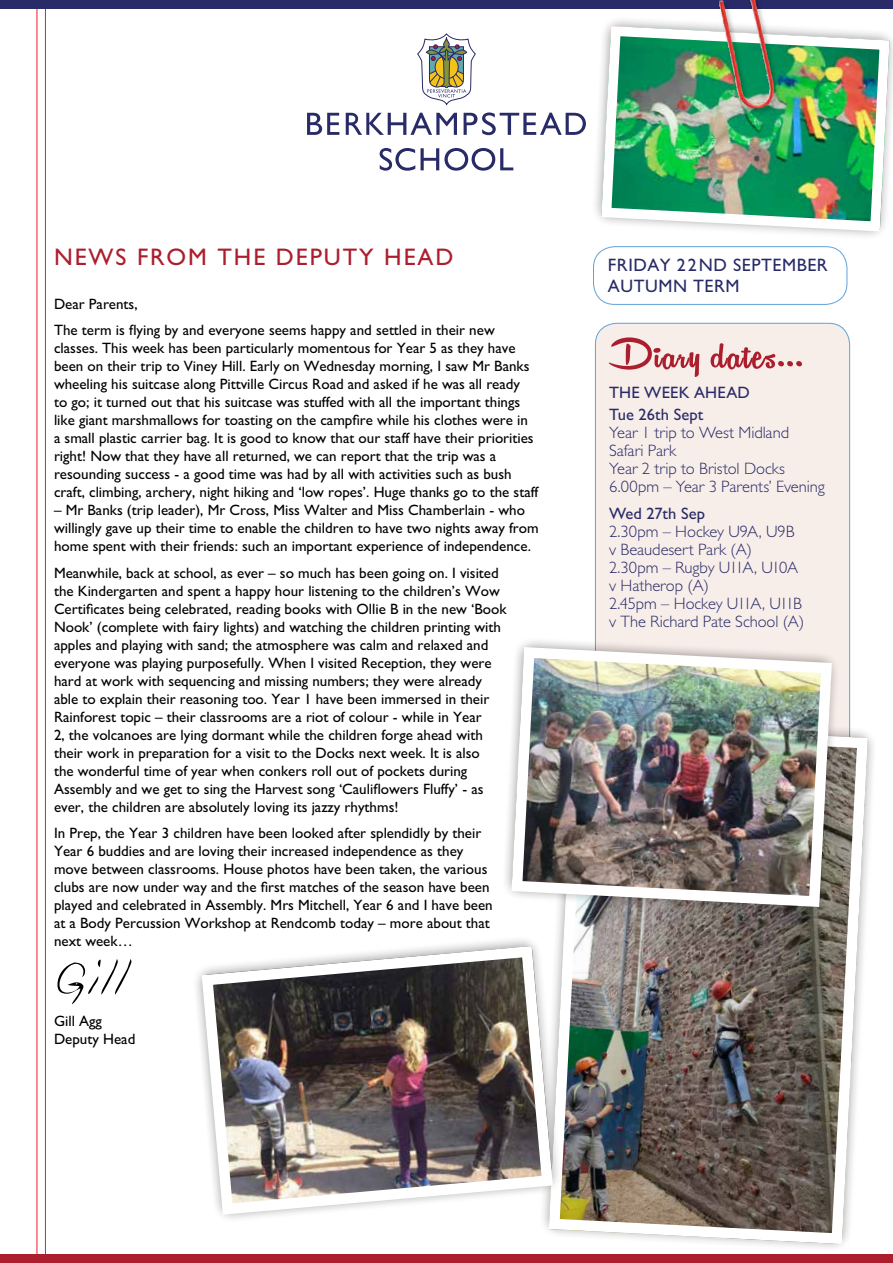
<style>
.page{position:relative;width:893px;height:1263px;background:#fff}
.page>*{position:absolute;margin:0;border:0;box-sizing:border-box;transform-origin:0 0}
.t1{font:52.05px "Annies Hand";color:#000}
.t2{font:51px "Remachine Script Personal Use Only";letter-spacing:.03em;color:#ac1e2d}
.t3{font:24px "M Gill Sans";letter-spacing:.08em;color:#ac1e2d}
.t4{font:18px/21.6px "M Gill Sans";letter-spacing:.11em;color:#282b67}
.t5{font:18px "M Gill Sans";letter-spacing:.07em;color:#282b67}
.t6{font:300 16.5px/18px "Gill Sans";letter-spacing:-.005em;color:#282b67}
.t7{font:16.5px/22.2px "M Gill Sans";letter-spacing:.005em;color:#282b67;text-align:right}
.t8{font:15px/18px "M Gill Sans";color:#000}
</style>
<div class="page">
<div style="left:595px;top:323px;width:255px;height:455px;background:#f7ede9;border-radius:21px"></div>
<hr style="left:37px;top:0;width:1px;height:1263px;background:#ed1d24">
<hr style="left:45px;top:0;width:1px;height:1263px;background:#ed1d24">
<div style="left:0;top:0;width:893px;height:9px;background:#282b67"></div>
<div style="left:0;top:1254px;width:893px;height:9px;background:#ac1e2d"></div>
<svg style="left:380px;top:148px;width:35px;height:23px"></svg>
<svg style="left:421px;top:148px;width:18px;height:22px"></svg>
<svg style="left:444px;top:148px;width:24px;height:23px"></svg>
<div style="left:448px;top:151px;width:17px;height:17px;background:#fff;border-radius:50%"></div>
<svg style="left:472px;top:148px;width:23px;height:23px"></svg>
<div style="left:475px;top:151px;width:17px;height:17px;background:#fff;border-radius:50%"></div>
<svg style="left:500px;top:148px;width:13px;height:22px"></svg>
<svg style="left:307px;top:113px;width:32px;height:22px"></svg>
<svg style="left:346px;top:113px;width:111px;height:22px"></svg>
<svg style="left:464px;top:112px;width:122px;height:23px"></svg>
<svg style="left:417px;top:34px;width:59px;height:72px"></svg>
<div style="left:593px;top:246px;width:254px;height:59px;border:1px solid #61a2d7;border-radius:21px"></div>
<img style="left:546px;top:717px;width:327px;height:531px">
<svg style="left:516px;top:933px;width:49px;height:293px"></svg>
<img style="left:196px;top:940px;width:363px;height:280px">
<svg style="left:505px;top:635px;width:338px;height:283px"></svg>
<img style="left:506px;top:641px;width:331px;height:271px">
<img style="left:596px;top:21px;width:297px;height:215px">
<div style="left:718px;top:0;width:64px;height:116px;background:#000;opacity:.25"></div>
<img style="left:719px;top:0;width:52px;height:109px">
<h3 class="t3" style="left:54px;top:243px;width:238px">NEWS FROM THE dep</h3>
<h3 class="t3" style="left:324px;top:243px;width:78px">uty head</h3>
<p class="t5" style="left:608px;top:255px;width:21px">Friday</p>
<p class="t4" style="left:608px;top:254px;width:137px;text-indent:69px">22nd september autumn Term</p>
<p class="t8" style="left:54px;top:291px;width:442px;line-height:26.5px">Dear Parents,<br>The term is flying by and everyone seems happy and settled in their new</p>
<p class="t8" style="left:54px;top:339px;width:486px">classes. This week has been particularly momentous for Year 5 as they have been on their trip to Viney Hill. Early on Wednesday morning, I saw Mr Banks wheeling his suitcase along Pittville Circus Road and asked if he was all ready<br>to go; it turned out that his suitcase was stuffed with all the important things like giant marshmallows for toasting on the campfire while his clothes were in<br>a small plastic carrier bag. It is good to know that our staff have their priorities right! Now that they have all returned, we can report that the trip was a resounding success - a good time was had by all with activities such as bush craft, climbing, archery, night hiking and ‘low ropes’. Huge thanks go to the staff</p>
<p class="t8" style="left:54px;top:501px;width:486px">– Mr Banks (trip leader), Mr Cross, Miss Walter and Miss Chamberlain - who willingly gave up their time to enable the children to have two nights away from home spent with their friends: such an important experience of independence.</p>
<p class="t8" style="left:54px;top:564px;width:454px">Meanwhile, back at school, as ever – so much has been going on. I visited the Kindergarten and spent a happy hour listening to the children’s Wow Certificates being celebrated, reading books with Ollie B in the new ‘Book Nook’ (complete with fairy lights) and watching the children printing with apples and playing with sand; the atmosphere was calm and relaxed and everyone was playing purposefully. When I visited Reception, they were hard at work with sequencing and missing numbers; they were already able to explain their reasoning too. Year 1 have been immersed in their Rainforest topic – their classrooms are a riot of colour - while in Year<br>2, the volcanoes are lying dormant while the children forge ahead with their work in preparation for a visit to the Docks next week. It is also<br>the wonderful time of year when conkers roll out of pockets during Assembly and we get to sing the Harvest song ‘Cauliflowers Fluffy’ - as ever, the children are absolutely loving its jazzy rhythms!</p>
<p class="t8" style="left:54px;top:824px;width:440px">In Prep, the Year 3 children have been looked after splendidly by their Year 6 buddies and are loving their increased independence as they move between classrooms. House photos have been taken, the various clubs are now under way and the first matches of the season have been played and celebrated in Assembly. Mrs Mitchell, Year 6 and I have been at a Body Percussion Workshop at Rendcomb today – more about that next week…</p>
<h1 class="t1" style="left:54px;top:946px;width:74px">Gill</h1>
<p class="t8" style="left:54px;top:1012px;width:83px">Gill Agg<br>Deputy Head</p>
<h2 class="t2" style="left:609px;top:325px;width:196px">Diary dates…</h2>
<p class="t7" style="left:609px;top:382px;width:48px">The week</p>
<p class="t7" style="left:609px;top:382px;width:97px">ahead<br>Tue 26th Sept</p>
<p class="t6" style="left:609px;top:424px;width:217px">Year 1 trip to West Midland<br>Safari Park<br>Year 2 trip to Bristol Docks<br>6.00pm – Year 3 Parents’ Evening</p>
<p class="t7" style="left:609px;top:502px;width:97px">Wed 27th Sep</p>
<p class="t6" style="left:609px;top:522px;width:197px">2.30pm – Hockey U9A, U9B v Beaudesert Park (A)<br>2.30pm – Rugby U11A, U10A v Hatherop (A)<br>2.45pm – Hockey U11A, U11B v The Richard Pate School (A)</p>
</div>
